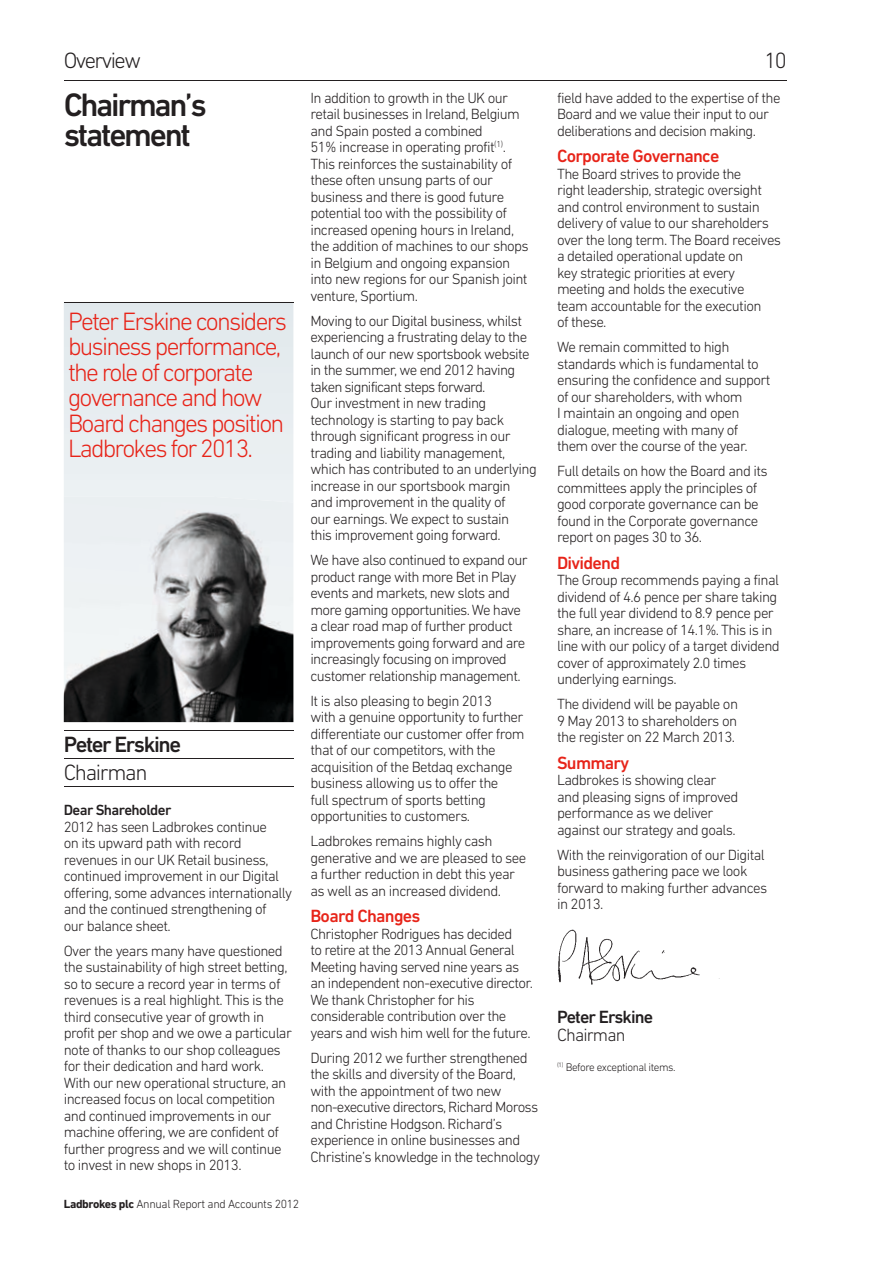
<style>
.page{position:relative;width:893px;height:1263px;background:#fff}
.page>*{position:absolute;margin:0;border:0;box-sizing:border-box;transform-origin:0 0}
.t1{font:500 33px/30px "DIN Next LT Pro";letter-spacing:-.07em;color:#231f20}
.t2{font:300 25.5px/25.5px "DIN Next LT Pro";letter-spacing:-.07em;color:#e72419}
.t3{font:300 22.5px "DIN Next LT Pro";letter-spacing:-.07em;color:#231f20}
.t4{font:500 22.5px "DIN Next LT Pro";letter-spacing:-.06em;color:#231f20}
.t5{font:500 18px "DIN Next LT Pro";letter-spacing:-.04em;color:#e72419}
.t6{font:500 18px "DIN Next LT Pro";letter-spacing:-.05em;color:#231f20}
.t7{font:300 18px "DIN Next LT Pro";letter-spacing:-.05em;color:#231f20}
.t8{font:300 15px/16.5px "DIN Next LT Pro";letter-spacing:-.04em;color:#231f20}
.t9{font:500 15px "DIN Next LT Pro";letter-spacing:-.04em;color:#231f20}
.t10{font:300 12px "DIN Next LT Pro";letter-spacing:-.03em;color:#231f20}
.t11{font:300 11.25px "DIN Next LT Pro";letter-spacing:-.04em;color:#231f20}
.s1{font-weight:700}
</style>
<div class="page">
<div style="left:64px;top:303px;width:229px;height:194px;background:#e7edf0"></div>
<img style="left:64px;top:497px;width:229px;height:225px">
<hr style="left:64px;top:730px;width:229px;height:1px;background:#231f20">
<hr style="left:64px;top:758px;width:229px;height:1px;background:#231f20">
<hr style="left:64px;top:786px;width:229px;height:1px;background:#231f20">
<hr style="left:64px;top:80px;width:723px;height:1px;background:#231f20">
<hr style="left:64px;top:302px;width:229px;height:1px;background:#231f20">
<img style="left:557px;top:929px;width:163px;height:56px">
<h3 class="t3" style="left:64px;top:47px;width:79px">Overview</h3>
<h3 class="t3" style="left:764px;top:47px;width:24px">10</h3>
<h1 class="t1" style="left:64px;top:90px;width:144px">Chairman’s statement</h1>
<h2 class="t2" style="left:68px;top:308px;width:221px">Peter Erskine considers business performance, the role of corporate governance and how<br>Board changes position<br>Ladbrokes for 2013.</h2>
<h3 class="t4" style="left:64px;top:731px;width:119px">Peter Erskine</h3>
<h3 class="t3" style="left:64px;top:759px;width:85px">Chairman</h3>
<p class="t9" style="left:64px;top:801px;width:109px">Dear Shareholder</p>
<p class="t8" style="left:64px;top:818px;width:230px">2012 has seen Ladbrokes continue<br>on its upward path with record revenues in our UK Retail business, continued improvement in our Digital offering, some advances internationally and the continued strengthening of<br>our balance sheet.</p>
<p class="t8" style="left:64px;top:942px;width:230px">Over the years many have questioned the sustainability of high street betting, so to secure a record year in terms of revenues is a real highlight. This is the third consecutive year of growth in profit per shop and we owe a particular note of thanks to our shop colleagues for their dedication and hard work.<br>With our new operational structure, an increased focus on local competition and continued improvements in our machine offering, we are confident of further progress and we will continue to invest in new shops in 2013.</p>
<p class="t10" style="left:64px;top:1197px;width:237px"><span class="s1">Ladbrokes plc</span> Annual Report and Accounts 2012</p>
<p class="t8" style="left:310px;top:89px;width:220px">In addition to growth in the UK our retail businesses in Ireland, Belgium and Spain posted a combined<br>51% increase in operating profit<sup>(1)</sup>.<br>This reinforces the sustainability of these often unsung parts of our business and there is good future potential too with the possibility of increased opening hours in Ireland, the addition of machines to our shops in Belgium and ongoing expansion into new regions for our Spanish joint venture, Sportium.</p>
<p class="t8" style="left:310px;top:312px;width:228px">Moving to our Digital business, whilst experiencing a frustrating delay to the launch of our new sportsbook website in the summer, we end 2012 having taken significant steps forward.<br>Our investment in new trading technology is starting to pay back through significant progress in our trading and liability management, which has contributed to an underlying increase in our sportsbook margin and improvement in the quality of<br>our earnings. We expect to sustain<br>this improvement going forward.</p>
<p class="t8" style="left:310px;top:552px;width:219px">We have also continued to expand our product range with more Bet in Play events and markets, new slots and more gaming opportunities. We have a clear road map of further product improvements going forward and are increasingly focusing on improved customer relationship management.</p>
<p class="t8" style="left:310px;top:692px;width:216px">It is also pleasing to begin 2013<br>with a genuine opportunity to further differentiate our customer offer from that of our competitors, with the acquisition of the Betdaq exchange business allowing us to offer the<br>full spectrum of sports betting opportunities to customers.</p>
<p class="t8" style="left:310px;top:833px;width:217px">Ladbrokes remains highly cash generative and we are pleased to see a further reduction in debt this year as well as an increased dividend.</p>
<p class="t5" style="left:310px;top:906px;width:112px">Board Changes</p>
<p class="t8" style="left:310px;top:925px;width:224px">Christopher Rodrigues has decided<br>to retire at the 2013 Annual General Meeting having served nine years as an independent non-executive director.<br>We thank Christopher for his considerable contribution over the years and wish him well for the future.</p>
<p class="t8" style="left:310px;top:1049px;width:231px">During 2012 we further strengthened the skills and diversity of the Board, with the appointment of two new non-executive directors, Richard Moross and Christine Hodgson. Richard’s experience in online businesses and Christine’s knowledge in the technology</p>
<p class="t8" style="left:557px;top:89px;width:225px">field have added to the expertise of the<br>Board and we value their input to our deliberations and decision making.</p>
<p class="t5" style="left:557px;top:146px;width:164px">Corporate Governance</p>
<p class="t8" style="left:557px;top:165px;width:226px">The Board strives to provide the<br>right leadership, strategic oversight and control environment to sustain delivery of value to our shareholders over the long term. The Board receives a detailed operational update on<br>key strategic priorities at every meeting and holds the executive<br>team accountable for the execution<br>of these.</p>
<p class="t8" style="left:557px;top:339px;width:215px">We remain committed to high standards which is fundamental to ensuring the confidence and support of our shareholders, with whom<br>I maintain an ongoing and open dialogue, meeting with many of them over the course of the year.</p>
<p class="t8" style="left:557px;top:463px;width:212px">Full details on how the Board and its committees apply the principles of good corporate governance can be found in the Corporate governance report on pages 30 to 36.</p>
<p class="t5" style="left:557px;top:552px;width:65px">Dividend</p>
<p class="t8" style="left:557px;top:572px;width:224px">The Group recommends paying a final dividend of 4.6 pence per share taking the full year dividend to 8.9 pence per share, an increase of 14.1%. This is in line with our policy of a target dividend cover of approximately 2.0 times underlying earnings.</p>
<p class="t8" style="left:557px;top:696px;width:183px;text-align:justify">The dividend will be payable on 9 May 2013 to shareholders on the register on 22 March 2013.</p>
<p class="t5" style="left:557px;top:752px;width:74px">Summary</p>
<p class="t8" style="left:557px;top:772px;width:183px">Ladbrokes is showing clear and pleasing signs of improved performance as we deliver against our strategy and goals.</p>
<p class="t8" style="left:557px;top:846px;width:212px">With the reinvigoration of our Digital business gathering pace we look forward to making further advances in 2013.</p>
<p class="t6" style="left:557px;top:1006px;width:98px">Peter Erskine</p>
<p class="t7" style="left:557px;top:1024px;width:70px">Chairman</p>
<p class="t11" style="left:557px;top:1061px;width:120px"><sup>(1)</sup> Before exceptional items.</p>
</div>
